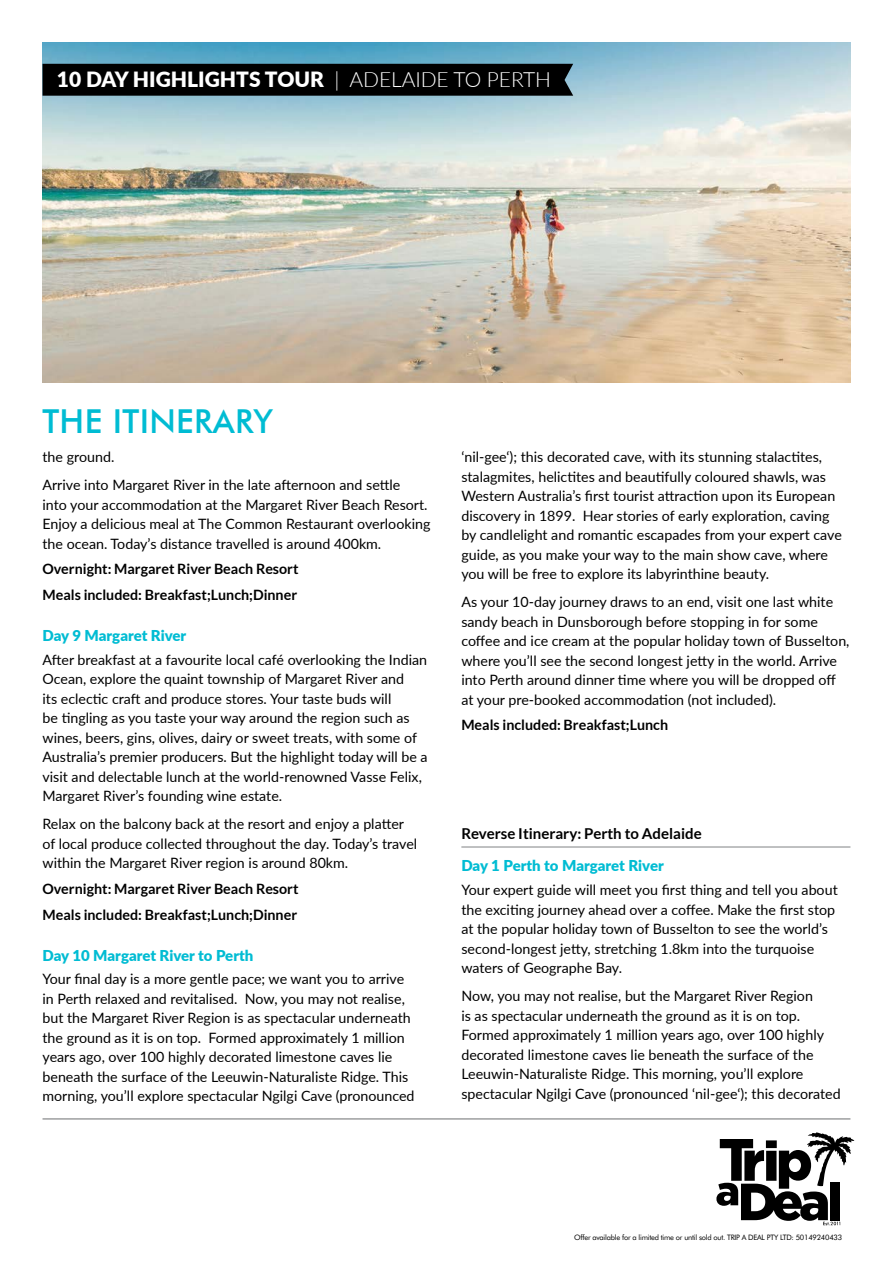
<style>
.page{position:relative;width:893px;height:1263px;background:#fff}
.page>*{position:absolute;margin:0;border:0;box-sizing:border-box;transform-origin:0 0}
.t1{font:500 33px "Futura BT";letter-spacing:.01em;color:#00bcd3}
.t2{font:900 21px "Lato";color:#fff}
.t3{font:900 15px "Lato";color:#00bcd3}
.t4{font:700 15px "Lato";color:#000}
.t5{font:14.25px/19.5px "Lato";color:#000}
.t6{font:700 14.25px/25.8px "Lato";color:#000}
.t7{font:7.5px "Futura BT";letter-spacing:-.03em;color:#000}
.s1{font-weight:300}
</style>
<div class="page">
<svg style="left:716px;top:1132px;width:138px;height:93px"></svg>
<hr style="left:43px;top:1119px;width:807px;height:1px;background:#6d6e71">
<hr style="left:461px;top:847px;width:389px;height:1px;background:#808285">
<img style="left:43px;top:43px;width:807px;height:340px">
<div style="left:43px;top:64px;width:530px;height:32px;background:#000"></div>
<h2 class="t2" style="left:57px;top:63px;width:495px">10 DAY HIGHLIGHTS TOUR <span class="s1">| ADELAIDE TO PERTH</span></h2>
<h1 class="t1" style="left:43px;top:402px;width:232px">THE ITINERARY</h1>
<p class="t5" style="left:43px;top:442px;width:359px;line-height:28px">the ground.<br>Arrive into Margaret River in the late afternoon and settle</p>
<p class="t5" style="left:43px;top:494px;width:389px">into your accommodation at the Margaret River Beach Resort.<br>Enjoy a delicious meal at The Common Restaurant overlooking the ocean. Today’s distance travelled is around 400km.</p>
<p class="t6" style="left:43px;top:556px;width:258px">Overnight: Margaret River Beach Resort<br>Meals included: Breakfast;Lunch;Dinner</p>
<p class="t3" style="left:43px;top:624px;width:145px">Day 9 Margaret River</p>
<p class="t5" style="left:43px;top:649px;width:387px">After breakfast at a favourite local café overlooking the Indian Ocean, explore the quaint township of Margaret River and<br>its eclectic craft and produce stores. Your taste buds will<br>be tingling as you taste your way around the region such as wines, beers, gins, olives, dairy or sweet treats, with some of Australia’s premier producers. But the highlight today will be a visit and delectable lunch at the world-renowned Vasse Felix, Margaret River’s founding wine estate.</p>
<p class="t5" style="left:43px;top:814px;width:376px">Relax on the balcony back at the resort and enjoy a platter of local produce collected throughout the day. Today’s travel within the Margaret River region is around 80km.</p>
<p class="t6" style="left:43px;top:876px;width:258px">Overnight: Margaret River Beach Resort<br>Meals included: Breakfast;Lunch;Dinner</p>
<p class="t3" style="left:43px;top:944px;width:212px">Day 10 Margaret River to Perth</p>
<p class="t5" style="left:43px;top:969px;width:374px">Your final day is a more gentle pace; we want you to arrive in Perth relaxed and revitalised. Now, you may not realise, but the Margaret River Region is as spectacular underneath the ground as it is on top. Formed approximately 1 million years ago, over 100 highly decorated limestone caves lie beneath the surface of the Leeuwin-Naturaliste Ridge. This morning, you’ll explore spectacular Ngilgi Cave (pronounced</p>
<p class="t5" style="left:461px;top:447px;width:382px">‘nil-gee‘); this decorated cave, with its stunning stalactites, stalagmites, helictites and beautifully coloured shawls, was Western Australia’s first tourist attraction upon its European discovery in 1899. Hear stories of early exploration, caving by candlelight and romantic escapades from your expert cave guide, as you make your way to the main show cave, where you will be free to explore its labyrinthine beauty.</p>
<p class="t5" style="left:461px;top:592px;width:390px">As your 10-day journey draws to an end, visit one last white sandy beach in Dunsborough before stopping in for some coffee and ice cream at the popular holiday town of Busselton, where you’ll see the second longest jetty in the world. Arrive into Perth around dinner time where you will be dropped off at your pre-booked accommodation (not included).</p>
<p class="t6" style="left:461px;top:712px;width:208px">Meals included: Breakfast;Lunch</p>
<p class="t4" style="left:461px;top:825px;width:242px">Reverse Itinerary: Perth to Adelaide</p>
<p class="t3" style="left:461px;top:855px;width:204px">Day 1 Perth to Margaret River</p>
<p class="t5" style="left:461px;top:880px;width:378px">Your expert guide will meet you first thing and tell you about the exciting journey ahead over a coffee. Make the first stop at the popular holiday town of Busselton to see the world’s second-longest jetty, stretching 1.8km into the turquoise waters of Geographe Bay.</p>
<p class="t5" style="left:461px;top:986px;width:381px">Now, you may not realise, but the Margaret River Region<br>is as spectacular underneath the ground as it is on top.<br>Formed approximately 1 million years ago, over 100 highly decorated limestone caves lie beneath the surface of the Leeuwin-Naturaliste Ridge. This morning, you’ll explore spectacular Ngilgi Cave (pronounced ‘nil-gee‘); this decorated</p>
<p class="t7" style="left:574px;top:1232px;width:269px">Offer available for a limited time or until sold out. TRIP A DEAL PTY LTD: 50149240433</p>
</div>
